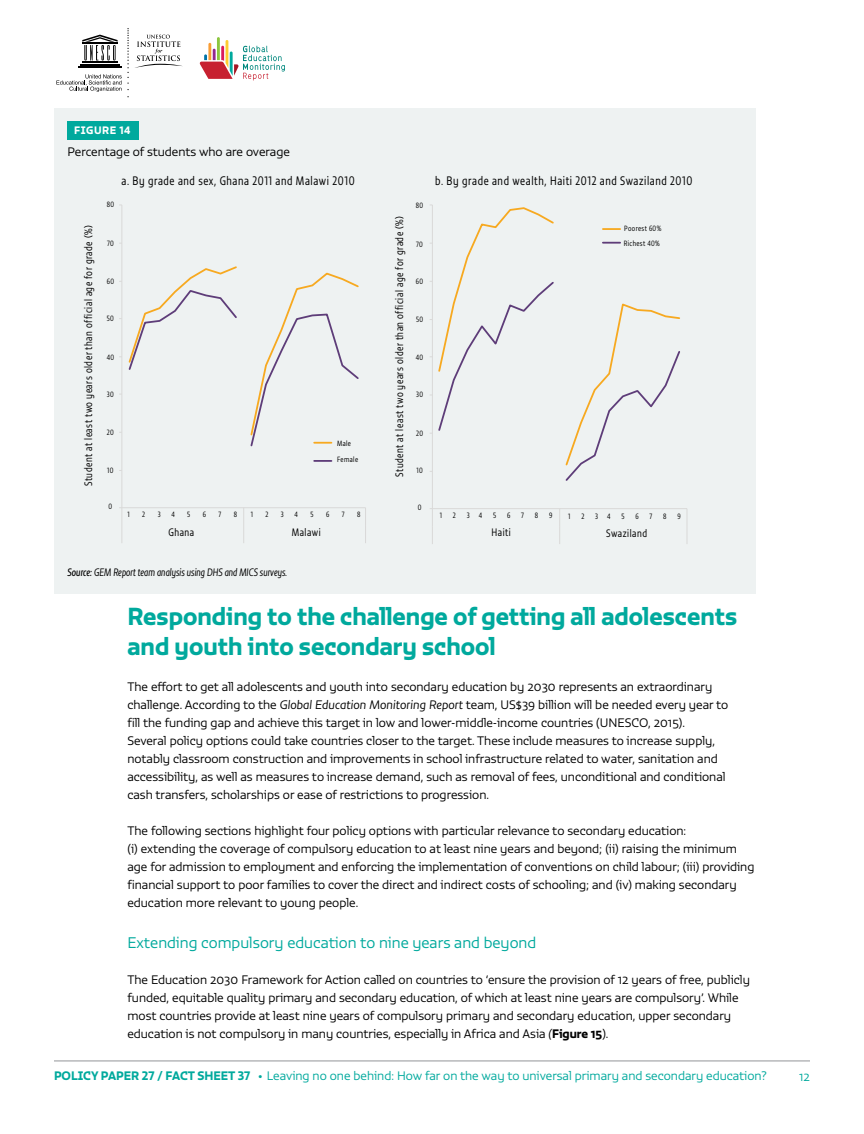
<style>
.page{position:relative;width:864px;height:1134px;background:#fff}
.page>*{position:absolute;margin:0;border:0;box-sizing:border-box;transform-origin:0 0}
.t1{font:24px/30px "Vita Std Bld";color:#00a99d}
.t2{font:300 15px "Vita Std";color:#00a99d}
.t3{font:300 12px/18px "Vita Std";color:#000}
.t4{font:300 12px "Vita Std";color:#00a99d}
.t5{font:300 12px "Vita Cond Std";letter-spacing:.05em;color:#000}
.t6{font:300 10.5px "Vita Cond Std";letter-spacing:.05em;color:#000}
.t7{font:italic 300 10.5px "Vita Cond Std";color:#000}
.t8{font:10.5px "Vita Std Bld";letter-spacing:.05em;color:#fff}
.t9{font:300 7.5px "Vita Cond Std";color:#000}
.t10{font:300 7.35px/15.9px "Vita Cond Std";letter-spacing:.05em;color:#000}
.s1{font-weight:400}
.s2{font-style:italic}
.s3{font-family:"Vita Std Bld";font-weight:400}
</style>
<div class="page">
<hr style="left:54px;top:1061px;width:756px;height:1px;background:#939598">
<svg style="left:56px;top:28px;width:127px;height:69px"></svg>
<svg style="left:200px;top:37px;width:85px;height:44px"></svg>
<div style="left:54px;top:108px;width:702px;height:486px;background:#eef2f2"></div>
<div style="left:68px;top:122px;width:71px;height:18px;background:#00a99d"></div>
<hr style="left:121px;top:205px;width:1px;height:303px;background:#d9d9d8">
<hr style="left:122px;top:507px;width:244px;height:1px;background:#d9d9d8">
<svg style="left:119px;top:507px;width:3px;height:36px"></svg>
<svg style="left:243px;top:508px;width:1px;height:35px"></svg>
<svg style="left:365px;top:508px;width:1px;height:35px"></svg>
<svg style="left:177px;top:266px;width:182px;height:23px"></svg>
<svg style="left:119px;top:289px;width:240px;height:158px"></svg>
<svg style="left:314px;top:460px;width:17px;height:2px"></svg>
<hr style="left:432px;top:205px;width:1px;height:304px;background:#d9d9d8">
<hr style="left:432px;top:508px;width:255px;height:1px;background:#d9d9d8">
<svg style="left:430px;top:508px;width:3px;height:36px"></svg>
<svg style="left:559px;top:509px;width:1px;height:35px"></svg>
<svg style="left:687px;top:509px;width:1px;height:35px"></svg>
<svg style="left:459px;top:207px;width:162px;height:73px"></svg>
<svg style="left:438px;top:280px;width:242px;height:201px"></svg>
<svg style="left:603px;top:228px;width:17px;height:2px"></svg>
<svg style="left:603px;top:242px;width:17px;height:2px"></svg>
<p class="t8" style="left:74px;top:123px;width:58px">FIGURE 14</p>
<p class="t3" style="left:68px;top:143px;width:224px">Percentage of students who are overage</p>
<p class="t5" style="left:122px;top:173px;width:235px">a. By grade and sex, Ghana 2011 and Malawi 2010</p>
<p class="t5" style="left:435px;top:173px;width:259px">b. By grade and wealth, Haiti 2012 and Swaziland 2010</p>
<p class="t10" style="left:107px;top:197px;width:9px">80</p>
<p class="t10" style="left:416px;top:197px;width:9px">80</p>
<p class="t6" style="left:82px;top:486px;width:263px;rotate:-90deg">Student at least two years older than official age for grade (%)</p>
<p class="t6" style="left:393px;top:477px;width:263px;rotate:-90deg">Student at least two years older than official age for grade (%)</p>
<p class="t10" style="left:107px;top:236px;width:8px">70</p>
<p class="t10" style="left:107px;top:273px;width:9px">60</p>
<p class="t10" style="left:107px;top:311px;width:9px">50</p>
<p class="t10" style="left:107px;top:349px;width:9px">40</p>
<p class="t10" style="left:107px;top:386px;width:8px">30</p>
<p class="t10" style="left:107px;top:425px;width:9px">20</p>
<p class="t10" style="left:337px;top:435px;width:23px">Male<br>Female</p>
<p class="t10" style="left:107px;top:462px;width:8px">10</p>
<p class="t10" style="left:416px;top:236px;width:8px">70</p>
<p class="t10" style="left:416px;top:274px;width:9px">60</p>
<p class="t10" style="left:416px;top:311px;width:9px">50</p>
<p class="t10" style="left:416px;top:350px;width:9px">40</p>
<p class="t10" style="left:416px;top:386px;width:8px">30</p>
<p class="t10" style="left:416px;top:425px;width:9px">20</p>
<p class="t10" style="left:416px;top:463px;width:8px">10</p>
<p class="t10" style="left:624px;top:222px;width:39px;line-height:14.2px">Poorest 60%<br>Richest 40%</p>
<p class="t10" style="left:109px;top:499px;width:5px">0</p>
<p class="t10" style="left:418px;top:499px;width:5px">0</p>
<p class="t10" style="left:128px;top:507px;width:4px">1</p>
<p class="t10" style="left:142px;top:507px;width:4px">2</p>
<p class="t10" style="left:158px;top:507px;width:4px">3</p>
<p class="t10" style="left:171px;top:507px;width:5px">4</p>
<p class="t10" style="left:187px;top:507px;width:5px">5</p>
<p class="t10" style="left:203px;top:507px;width:5px">6</p>
<p class="t10" style="left:219px;top:507px;width:4px">7</p>
<p class="t10" style="left:234px;top:507px;width:5px">8</p>
<p class="t10" style="left:251px;top:507px;width:4px">1</p>
<p class="t10" style="left:266px;top:507px;width:4px">2</p>
<p class="t10" style="left:281px;top:507px;width:4px">3</p>
<p class="t10" style="left:295px;top:507px;width:5px">4</p>
<p class="t10" style="left:311px;top:507px;width:5px">5</p>
<p class="t10" style="left:326px;top:507px;width:5px">6</p>
<p class="t10" style="left:342px;top:507px;width:4px">7</p>
<p class="t10" style="left:357px;top:507px;width:5px">8</p>
<p class="t9" style="left:440px;top:511px;width:4px">1</p>
<p class="t9" style="left:453px;top:511px;width:4px">2</p>
<p class="t9" style="left:467px;top:511px;width:17px">3 4</p>
<p class="t9" style="left:493px;top:511px;width:5px">5</p>
<p class="t9" style="left:507px;top:511px;width:5px">6</p>
<p class="t9" style="left:521px;top:511px;width:4px">7</p>
<p class="t9" style="left:535px;top:511px;width:5px">8</p>
<p class="t9" style="left:549px;top:511px;width:5px">9</p>
<p class="t9" style="left:568px;top:512px;width:4px">1</p>
<p class="t9" style="left:581px;top:512px;width:4px">2</p>
<p class="t9" style="left:595px;top:512px;width:17px">3 4</p>
<p class="t9" style="left:622px;top:512px;width:5px">5</p>
<p class="t9" style="left:635px;top:512px;width:5px">6</p>
<p class="t9" style="left:650px;top:512px;width:4px">7</p>
<p class="t9" style="left:663px;top:512px;width:5px">8</p>
<p class="t9" style="left:678px;top:512px;width:5px">9</p>
<p class="t6" style="left:168px;top:526px;width:27px">Ghana</p>
<p class="t6" style="left:292px;top:526px;width:31px">Malawi</p>
<p class="t6" style="left:492px;top:526px;width:21px">Haiti</p>
<p class="t6" style="left:606px;top:527px;width:42px">Swaziland</p>
<p class="t7" style="left:68px;top:566px;width:221px"><span class="s1">Source:</span> GEM Report team analysis using DHS and MICS surveys.</p>
<h1 class="t1" style="left:127px;top:601px;width:611px">Responding to the challenge of getting all adolescents and youth into secondary school</h1>
<p class="t3" style="left:127px;top:678px;width:602px">The effort to get all adolescents and youth into secondary education by 2030 represents an extraordinary challenge. According to the <span class="s2">Global Education Monitoring Report</span> team, US$39 billion will be needed every year to fill the funding gap and achieve this target in low and lower-middle-income countries (UNESCO, 2015).<br>Several policy options could take countries closer to the target. These include measures to increase supply, notably classroom construction and improvements in school infrastructure related to water, sanitation and accessibility, as well as measures to increase demand, such as removal of fees, unconditional and conditional cash transfers, scholarships or ease of restrictions to progression.</p>
<p class="t3" style="left:127px;top:822px;width:629px">The following sections highlight four policy options with particular relevance to secondary education:<br>(i) extending the coverage of compulsory education to at least nine years and beyond; (ii) raising the minimum age for admission to employment and enforcing the implementation of conventions on child labour; (iii) providing financial support to poor families to cover the direct and indirect costs of schooling; and (iv) making secondary education more relevant to young people.</p>
<p class="t2" style="left:127px;top:933px;width:410px">Extending compulsory education to nine years and beyond</p>
<p class="t3" style="left:127px;top:970px;width:624px">The Education 2030 Framework for Action called on countries to ‘ensure the provision of 12 years of free, publicly funded, equitable quality primary and secondary education, of which at least nine years are compulsory’. While most countries provide at least nine years of compulsory primary and secondary education, upper secondary education is not compulsory in many countries, especially in Africa and Asia <span class="s2">(</span><span class="s3">Figure 15</span>).</p>
<p class="t4" style="left:54px;top:1068px;width:714px"><span class="s3">POLICY PAPER 27 / FACT SHEET 37 •</span> Leaving no one behind: How far on the way to universal primary and secondary education?</p>
<p class="t4" style="left:799px;top:1068px;width:12px">12</p>
</div>
